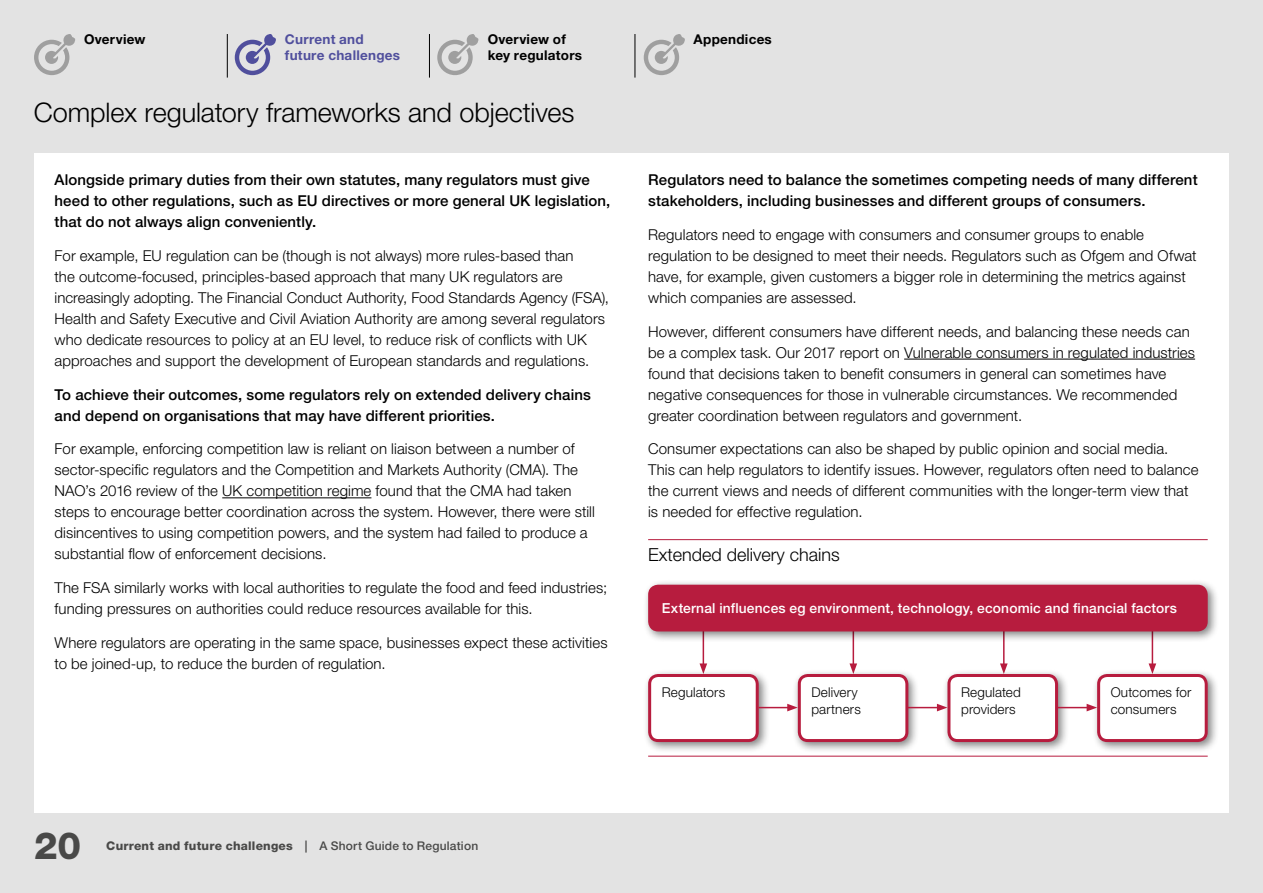
<style>
.page{position:relative;width:1263px;height:893px;background:#e3e3e3}
.page>*{position:absolute;margin:0;border:0;box-sizing:border-box;transform-origin:0 0}
.t1{font:800 37.5px "Helvetica Neue LT Std";color:#494948}
.t2{font:300 27px "Helvetica Neue LT Std";letter-spacing:-.005em;color:#000}
.t3{font:300 18px "Helvetica Neue LT Std";color:#000}
.t4{font:300 15px/21px "Helvetica Neue LT Std";letter-spacing:.005em;color:#000}
.t5{font:500 15px/21px "Helvetica Neue LT Std";letter-spacing:.005em;color:#000}
.t6{font:500 13.8px "Helvetica Neue LT Std";letter-spacing:.01em;color:#fff}
.t7{font:300 13.5px/16.5px "Helvetica Neue LT Std";letter-spacing:.01em;color:#000}
.t8{font:700 13.5px/16.5px "Helvetica Neue LT Std";letter-spacing:.02em;color:#000}
.t9{font:700 13.5px/16.5px "Helvetica Neue LT Std";letter-spacing:.02em;color:#504f9d}
.t10{font:800 12px "Helvetica Neue LT Std";letter-spacing:.02em;color:#494948}
.s1{font-weight:500}
</style>
<div class="page">
<hr style="left:227px;top:34px;width:1px;height:44px;background:#000">
<hr style="left:429px;top:34px;width:1px;height:44px;background:#000">
<hr style="left:635px;top:34px;width:1px;height:44px;background:#000">
<svg style="left:235px;top:34px;width:41px;height:41px"></svg>
<svg style="left:437px;top:34px;width:42px;height:41px"></svg>
<svg style="left:644px;top:34px;width:41px;height:41px"></svg>
<svg style="left:34px;top:34px;width:41px;height:41px"></svg>
<div style="left:34px;top:153px;width:1195px;height:659px;background:#fff"></div>
<hr style="left:222px;top:497px;width:149px;height:1px;background:#000">
<hr style="left:904px;top:359px;width:291px;height:1px;background:#000">
<hr style="left:852px;top:629px;width:2px;height:37px;background:#b71c3e">
<svg style="left:849px;top:663px;width:8px;height:5px"></svg>
<hr style="left:1003px;top:629px;width:1px;height:37px;background:#b71c3e">
<svg style="left:1000px;top:663px;width:8px;height:5px"></svg>
<hr style="left:1152px;top:629px;width:1px;height:37px;background:#b71c3e">
<svg style="left:1148px;top:663px;width:8px;height:5px"></svg>
<hr style="left:703px;top:629px;width:1px;height:37px;background:#b71c3e">
<svg style="left:699px;top:663px;width:8px;height:5px"></svg>
<div style="left:642px;top:579px;width:577px;height:64px;background:#000;opacity:.5"></div>
<div style="left:650px;top:586px;width:556px;height:44px;background:#b71c3e;border-radius:9px"></div>
<div style="left:648px;top:585px;width:560px;height:46px;border:3px solid #b71c3e;border-radius:9px"></div>
<div style="left:642px;top:668px;width:128px;height:85px;background:#000;opacity:.5"></div>
<div style="left:650px;top:675px;width:107px;height:65px;background:#fff;border-radius:9px"></div>
<div style="left:648px;top:674px;width:111px;height:68px;border:3px solid #b71c3e;border-radius:9px"></div>
<div style="left:792px;top:668px;width:128px;height:85px;background:#000;opacity:.5"></div>
<div style="left:799px;top:675px;width:108px;height:65px;background:#fff;border-radius:9px"></div>
<div style="left:798px;top:674px;width:110px;height:68px;border:3px solid #b71c3e;border-radius:9px"></div>
<div style="left:942px;top:668px;width:127px;height:85px;background:#000;opacity:.5"></div>
<div style="left:949px;top:675px;width:107px;height:65px;background:#fff;border-radius:9px"></div>
<div style="left:947px;top:674px;width:111px;height:68px;border:3px solid #b71c3e;border-radius:9px"></div>
<div style="left:1091px;top:668px;width:128px;height:85px;background:#000;opacity:.5"></div>
<div style="left:1099px;top:675px;width:107px;height:65px;background:#fff;border-radius:9px"></div>
<div style="left:1097px;top:674px;width:111px;height:68px;border:3px solid #b71c3e;border-radius:9px"></div>
<hr style="left:648px;top:539px;width:560px;height:1px;background:#b71c3e">
<hr style="left:648px;top:756px;width:560px;height:1px;background:#b71c3e">
<hr style="left:759px;top:707px;width:30px;height:1px;background:#b71c3e">
<svg style="left:787px;top:704px;width:11px;height:7px"></svg>
<hr style="left:908px;top:707px;width:31px;height:1px;background:#b71c3e">
<svg style="left:937px;top:704px;width:10px;height:7px"></svg>
<hr style="left:1058px;top:707px;width:31px;height:1px;background:#b71c3e">
<svg style="left:1086px;top:704px;width:11px;height:7px"></svg>
<p class="t8" style="left:84px;top:30px;width:63px">Overview</p>
<p class="t8" style="left:693px;top:30px;width:80px">Appendices</p>
<p class="t9" style="left:285px;top:30px;width:117px">Current and future challenges</p>
<p class="t8" style="left:488px;top:30px;width:96px">Overview of key regulators</p>
<h2 class="t2" style="left:34px;top:96px;width:542px">Complex regulatory frameworks and objectives</h2>
<p class="t5" style="left:55px;top:169px;width:557px">Alongside primary duties from their own statutes, many regulators must give heed to other regulations, such as EU directives or more general UK legislation, that do not always align conveniently.</p>
<p class="t4" style="left:55px;top:245px;width:556px">For example, EU regulation can be (though is not always) more rules-based than<br>the outcome-focused, principles-based approach that many UK regulators are increasingly adopting. The Financial Conduct Authority, Food Standards Agency (FSA), Health and Safety Executive and Civil Aviation Authority are among several regulators who dedicate resources to policy at an EU level, to reduce risk of conflicts with UK approaches and support the development of European standards and regulations.</p>
<p class="t5" style="left:55px;top:384px;width:538px">To achieve their outcomes, some regulators rely on extended delivery chains and depend on organisations that may have different priorities.</p>
<p class="t4" style="left:55px;top:438px;width:542px">For example, enforcing competition law is reliant on liaison between a number of sector-specific regulators and the Competition and Markets Authority (CMA). The NAO’s 2016 review of the UK competition regime found that the CMA had taken steps to encourage better coordination across the system. However, there were still disincentives to using competition powers, and the system had failed to produce a substantial flow of enforcement decisions.</p>
<p class="t4" style="left:55px;top:577px;width:554px">The FSA similarly works with local authorities to regulate the food and feed industries; funding pressures on authorities could reduce resources available for this.</p>
<p class="t4" style="left:55px;top:632px;width:554px">Where regulators are operating in the same space, businesses expect these activities to be joined-up, to reduce the burden of regulation.</p>
<p class="t5" style="left:648px;top:169px;width:551px">Regulators need to balance the sometimes competing needs of many different stakeholders, including businesses and different groups of consumers.</p>
<p class="t4" style="left:648px;top:224px;width:550px">Regulators need to engage with consumers and consumer groups to enable regulation to be designed to meet their needs. Regulators such as Ofgem and Ofwat have, for example, given customers a bigger role in determining the metrics against which companies are assessed.</p>
<p class="t4" style="left:648px;top:320px;width:548px">However, different consumers have different needs, and balancing these needs can be a complex task. Our 2017 report on Vulnerable consumers in regulated industries found that decisions taken to benefit consumers in general can sometimes have negative consequences for those in vulnerable circumstances. We recommended greater coordination between regulators and government.</p>
<p class="t4" style="left:648px;top:438px;width:552px">Consumer expectations can also be shaped by public opinion and social media.<br>This can help regulators to identify issues. However, regulators often need to balance the current views and needs of different communities with the longer-term view that is needed for effective regulation.</p>
<p class="t3" style="left:648px;top:544px;width:193px">Extended delivery chains</p>
<p class="t6" style="left:662px;top:600px;width:517px">External influences eg environment, technology, economic and financial factors</p>
<p class="t7" style="left:662px;top:684px;width:65px">Regulators</p>
<p class="t7" style="left:811px;top:684px;width:51px">Delivery partners</p>
<p class="t7" style="left:961px;top:684px;width:61px">Regulated providers</p>
<p class="t7" style="left:1111px;top:684px;width:82px">Outcomes for consumers</p>
<h1 class="t1" style="left:34px;top:823px;width:49px">20</h1>
<p class="t10" style="left:106px;top:838px;width:373px">Current and future challenges <span class="s1">| A Short Guide to Regulation</span></p>
</div>
